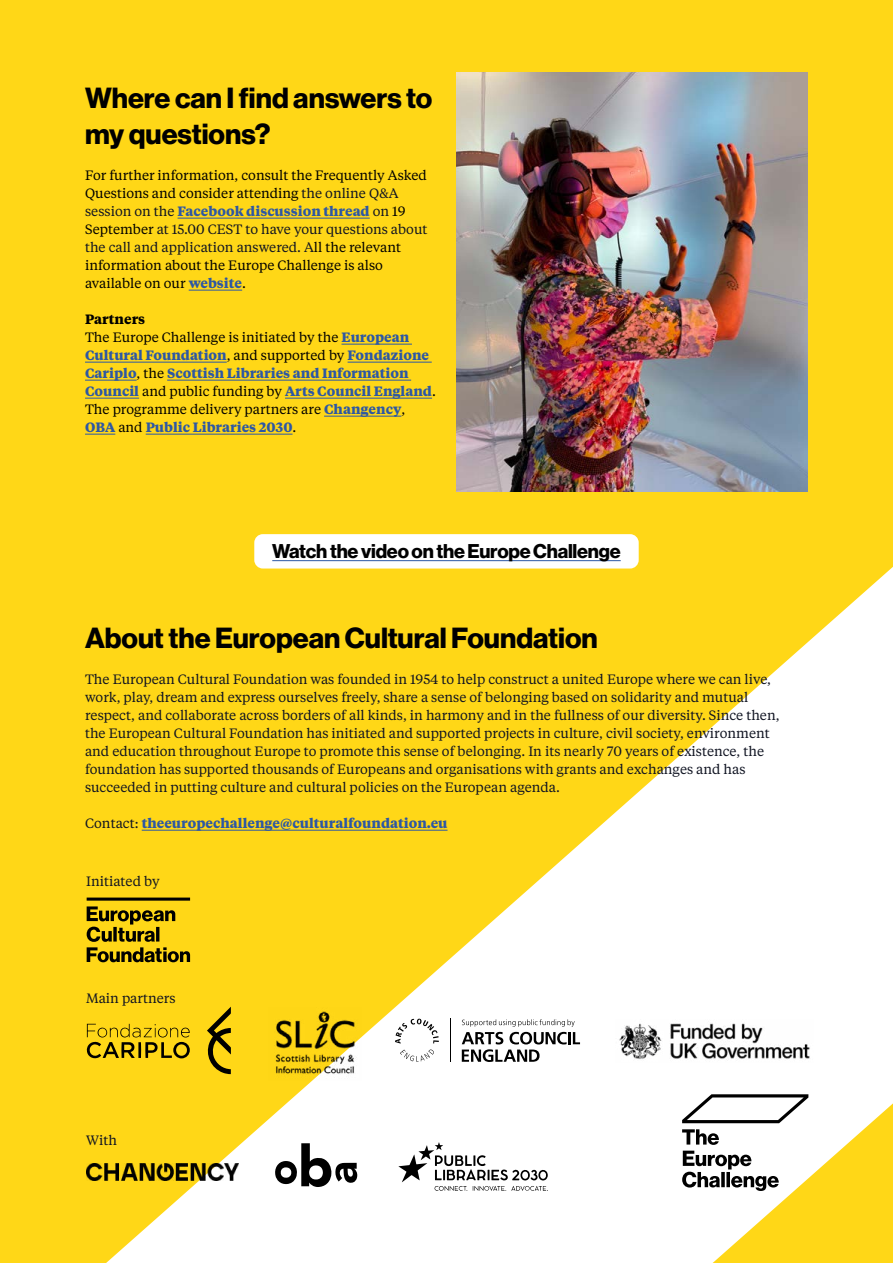
<style>
.page{position:relative;width:893px;height:1263px;background:#ffd717}
.page>*{position:absolute;margin:0;border:0;box-sizing:border-box;transform-origin:0 0}
.t1{font:28.5px/36px "N Haas Grotesk DS Pro 75 Bd";color:#000}
.t2{font:19.5px "N Haas Grotesk DS Pro 75 Bd";letter-spacing:-.01em;color:#000}
.t3{font:13.5px/18px "Tiempos Text";color:#101422}
.t4{font:700 13.5px/18px "Tiempos Text";color:#2d57a4}
.t5{font:13.5px/18px "Tiempos Text";color:#000}
.s1{color:#101422}
.s2{font-weight:700;color:#2d57a4}
.s3{color:#000}
.s4{font-weight:400;color:#000}
.s5{font-weight:400;color:#101422}
</style>
<div class="page">
<svg style="left:106px;top:567px;width:787px;height:696px"></svg>
<hr style="left:178px;top:218px;width:192px;height:1px;background:#2d57a4">
<hr style="left:189px;top:290px;width:53px;height:1px;background:#2d57a4">
<hr style="left:341px;top:344px;width:71px;height:1px;background:#2d57a4">
<hr style="left:85px;top:362px;width:142px;height:1px;background:#2d57a4">
<hr style="left:348px;top:362px;width:84px;height:1px;background:#2d57a4">
<hr style="left:85px;top:380px;width:52px;height:1px;background:#2d57a4">
<hr style="left:167px;top:380px;width:244px;height:1px;background:#2d57a4">
<hr style="left:85px;top:398px;width:54px;height:1px;background:#2d57a4">
<hr style="left:285px;top:398px;width:147px;height:1px;background:#2d57a4">
<hr style="left:324px;top:416px;width:77px;height:1px;background:#2d57a4">
<hr style="left:85px;top:434px;width:30px;height:1px;background:#2d57a4">
<hr style="left:146px;top:434px;width:147px;height:1px;background:#2d57a4">
<hr style="left:142px;top:830px;width:306px;height:1px;background:#2d57a4">
<img style="left:456px;top:72px;width:352px;height:419px">
<svg style="left:682px;top:1129px;width:37px;height:16px"></svg>
<svg style="left:682px;top:1151px;width:97px;height:40px"></svg>
<svg style="left:682px;top:1094px;width:126px;height:29px"></svg>
<svg style="left:205px;top:1007px;width:26px;height:67px"></svg>
<svg style="left:86px;top:1024px;width:104px;height:35px"></svg>
<svg style="left:87px;top:897px;width:103px;height:65px"></svg>
<img style="left:268px;top:1007px;width:93px;height:74px">
<img style="left:86px;top:1163px;width:153px;height:17px">
<svg style="left:275px;top:1143px;width:82px;height:44px"></svg>
<svg style="left:399px;top:1142px;width:149px;height:49px"></svg>
<svg style="left:462px;top:1019px;width:118px;height:43px"></svg>
<svg style="left:395px;top:1018px;width:44px;height:44px"></svg>
<hr style="left:450px;top:1018px;width:1px;height:44px;background:#000">
<img style="left:615px;top:1019px;width:199px;height:43px">
<div style="left:254px;top:534px;width:385px;height:34px;background:#fff;border-radius:9px"></div>
<hr style="left:272px;top:560px;width:349px;height:1px;background:#2d57a4">
<h1 class="t1" style="left:85px;top:80px;width:349px">Where can I find answers to my questions?</h1>
<p class="t5" style="left:85px;top:166px;width:344px">For further information, consult the Frequently Asked Questions and consider attending <span class="s1">the online Q&amp;A session on the</span> <span class="s2">Facebook discussion thread</span> <span class="s1">on</span> 19<br>September <span class="s1">at 15.00 CEST to have your questions about the call and application answered. A</span>ll the relevant information about the Europe Challenge is also available on our <span class="s2">website</span>.</p>
<p class="t4" style="left:85px;top:309px;width:352px"><span class="s3">Partners<br></span><span class="s4">The Europe Challenge is initiated by the</span> European Cultural Foundation<span class="s4">, and supported by</span> Fondazione Cariplo<span class="s4">, the</span> Scottish Libraries and Information Council <span class="s4">and public funding by</span> Arts Council England<span class="s4">.<br>The programme delivery partners are</span> Changency<span class="s4">, </span>OBA <span class="s4">and</span> Public Libraries 2030<span class="s4">.</span></p>
<h2 class="t2" style="left:272px;top:540px;width:350px">Watch the video on the Europe Challenge</h2>
<h1 class="t1" style="left:85px;top:620px;width:514px">About the European Cultural Foundation</h1>
<p class="t3" style="left:85px;top:670px;width:696px">The European Cultural Foundation was founded in 1954 to help construct a united Europe where we can live, work, play, dream and express ourselves freely, share a sense of belonging based on solidarity and mutual respect, and collaborate across borders of all kinds, in harmony and in the fullness of our diversity. Since then, the European Cultural Foundation has initiated and supported projects in culture, civil society, environment and education throughout Europe to promote this sense of belonging. In its nearly 70 years of existence, the foundation has supported thousands of Europeans and organisations with grants and exchanges and has succeeded in putting culture and cultural policies on the European agenda.</p>
<p class="t4" style="left:85px;top:813px;width:364px"><span class="s5">Contact:</span> theeuropechallenge@culturalfoundation.eu</p>
<p class="t3" style="left:86px;top:872px;width:75px">Initiated by</p>
<p class="t3" style="left:86px;top:989px;width:91px">Main partners</p>
<p class="t3" style="left:86px;top:1130px;width:32px">With</p>
</div>
